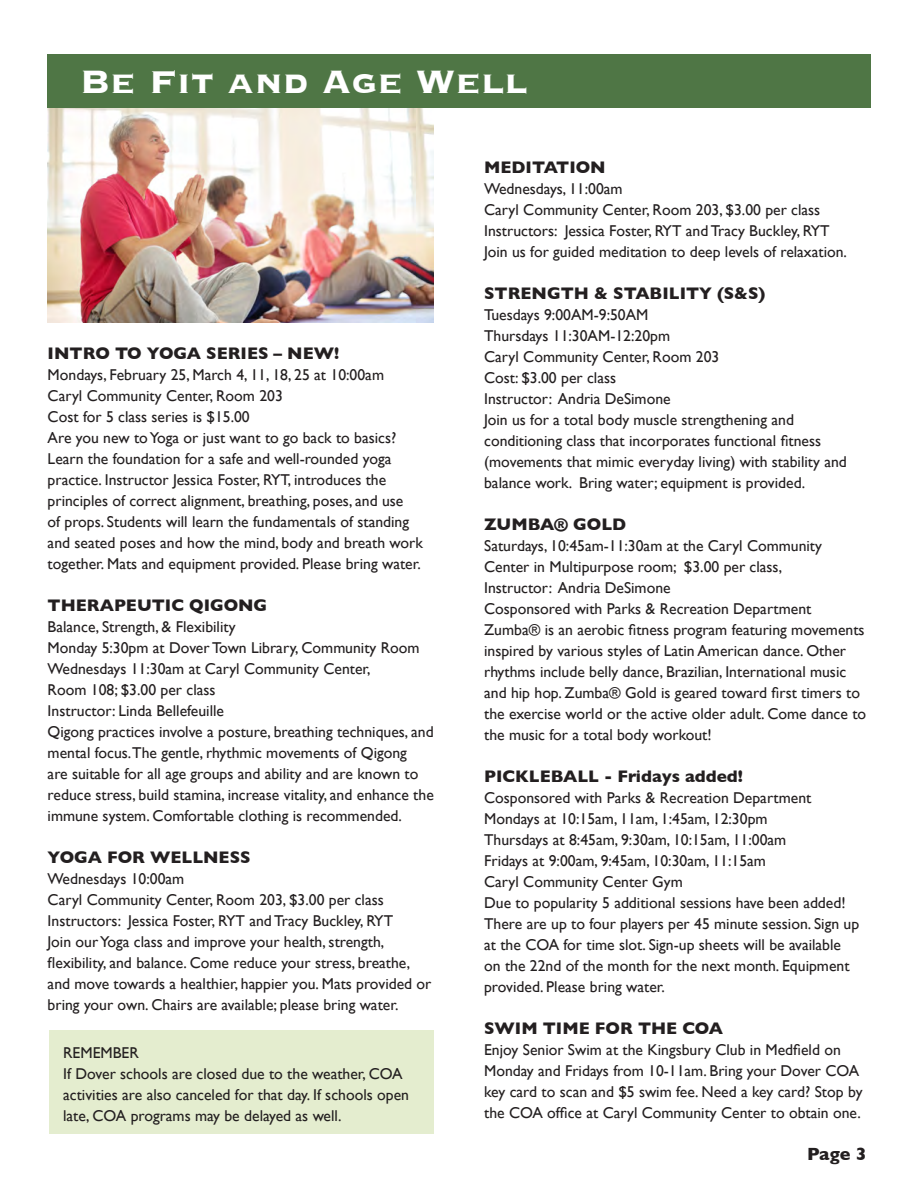
<style>
.page{position:relative;width:918px;height:1188px;background:#fff}
.page>*{position:absolute;margin:0;border:0;box-sizing:border-box;transform-origin:0 0}
.t1{font:700 42px "Copperplate";color:#fff}
.t2{font:700 18px "Gill Sans";color:#231f20}
.t3{font:700 17.1px "Gill Sans";color:#231f20}
.t4{font:15.6px/21px "Gill Sans";color:#231f20}
</style>
<div class="page">
<img style="left:47px;top:106px;width:387px;height:217px">
<div style="left:48px;top:54px;width:823px;height:54px;background:#4f7645"></div>
<div style="left:49px;top:1030px;width:385px;height:104px;background:#e4edcf"></div>
<p class="t1" style="left:80px;top:54px;width:449px">Be Fit and Age Well</p>
<p class="t3" style="left:48px;top:340px;width:293px">INTRO TO YOGA SERIES – NEW!</p>
<p class="t4" style="left:48px;top:364px;width:338px">Mondays, February 25, March 4, 11, 18, 25 at 10:00am</p>
<p class="t4" style="left:48px;top:385px;width:237px">Caryl Community Center, Room 203</p>
<p class="t4" style="left:48px;top:406px;width:204px">Cost for 5 class series is $15.00</p>
<p class="t4" style="left:48px;top:427px;width:377px">Are you new to Yoga or just want to go back to basics?<br>Learn the foundation for a safe and well-rounded yoga practice. Instructor Jessica Foster, RYT, introduces the principles of correct alignment, breathing, poses, and use<br>of props. Students will learn the fundamentals of standing and seated poses and how the mind, body and breath work together. Mats and equipment provided. Please bring water.</p>
<p class="t3" style="left:48px;top:592px;width:221px">THERAPEUTIC QIGONG</p>
<p class="t4" style="left:48px;top:616px;width:189px">Balance, Strength, &amp; Flexibility</p>
<p class="t4" style="left:48px;top:637px;width:374px">Monday 5:30pm at Dover Town Library, Community Room</p>
<p class="t4" style="left:48px;top:658px;width:324px">Wednesdays 11:30am at Caryl Community Center,</p>
<p class="t4" style="left:48px;top:679px;width:169px">Room 108; $3.00 per class</p>
<p class="t4" style="left:48px;top:700px;width:178px">Instructor: Linda Bellefeuille</p>
<p class="t4" style="left:48px;top:721px;width:388px">Qigong practices involve a posture, breathing techniques, and mental focus.The gentle, rhythmic movements of Qigong<br>are suitable for all age groups and ability and are known to reduce stress, build stamina, increase vitality, and enhance the immune system. Comfortable clothing is recommended.</p>
<p class="t3" style="left:48px;top:844px;width:204px">YOGA FOR WELLNESS</p>
<p class="t4" style="left:48px;top:868px;width:138px">Wednesdays 10:00am</p>
<p class="t4" style="left:48px;top:889px;width:338px">Caryl Community Center, Room 203, $3.00 per class</p>
<p class="t4" style="left:48px;top:910px;width:347px">Instructors: Jessica Foster, RYT and Tracy Buckley, RYT</p>
<p class="t4" style="left:48px;top:931px;width:385px">Join our Yoga class and improve your health, strength, flexibility, and balance. Come reduce your stress, breathe, and move towards a healthier, happier you. Mats provided or bring your own. Chairs are available; please bring water.</p>
<p class="t4" style="left:63px;top:1042px;width:77px">REMEMBER</p>
<p class="t4" style="left:63px;top:1063px;width:347px">If Dover schools are closed due to the weather, COA activities are also canceled for that day. If schools open late, COA programs may be delayed as well.</p>
<p class="t3" style="left:484px;top:154px;width:123px">MEDITATION</p>
<p class="t4" style="left:484px;top:179px;width:140px">Wednesdays, 11:00am</p>
<p class="t4" style="left:484px;top:200px;width:338px">Caryl Community Center, Room 203, $3.00 per class</p>
<p class="t4" style="left:484px;top:221px;width:347px">Instructors: Jessica Foster, RYT and Tracy Buckley, RYT</p>
<p class="t4" style="left:484px;top:242px;width:364px">Join us for guided meditation to deep levels of relaxation.</p>
<p class="t3" style="left:484px;top:280px;width:283px">STRENGTH &amp; STABILITY (S&amp;S)</p>
<p class="t4" style="left:484px;top:305px;width:166px">Tuesdays 9:00AM-9:50AM</p>
<p class="t4" style="left:484px;top:326px;width:187px">Thursdays 11:30AM-12:20pm</p>
<p class="t4" style="left:484px;top:347px;width:237px">Caryl Community Center, Room 203</p>
<p class="t4" style="left:484px;top:368px;width:134px">Cost: $3.00 per class</p>
<p class="t4" style="left:484px;top:389px;width:188px">Instructor: Andria DeSimone</p>
<p class="t4" style="left:484px;top:410px;width:364px">Join us for a total body muscle strengthening and conditioning class that incorporates functional fitness (movements that mimic everyday living) with stability and balance work. Bring water; equipment is provided.</p>
<p class="t3" style="left:484px;top:511px;width:144px">ZUMBA® GOLD</p>
<p class="t4" style="left:484px;top:536px;width:339px">Saturdays, 10:45am-11:30am at the Caryl Community<br>Center in Multipurpose room; $3.00 per class,</p>
<p class="t4" style="left:484px;top:578px;width:188px">Instructor: Andria DeSimone</p>
<p class="t4" style="left:484px;top:599px;width:329px">Cosponsored with Parks &amp; Recreation Department</p>
<p class="t4" style="left:484px;top:620px;width:384px">Zumba® is an aerobic fitness program featuring movements inspired by various styles of Latin American dance. Other rhythms include belly dance, Brazilian, International music and hip hop. Zumba® Gold is geared toward first timers to the exercise world or the active older adult. Come dance to the music for a total body workout!</p>
<p class="t3" style="left:484px;top:763px;width:260px">PICKLEBALL - Fridays added!</p>
<p class="t4" style="left:484px;top:788px;width:329px">Cosponsored with Parks &amp; Recreation Department</p>
<p class="t4" style="left:484px;top:809px;width:285px">Mondays at 10:15am, 11am, 1:45am, 12:30pm</p>
<p class="t4" style="left:484px;top:830px;width:304px">Thursdays at 8:45am, 9:30am, 10:15am, 11:00am</p>
<p class="t4" style="left:484px;top:851px;width:283px">Fridays at 9:00am, 9:45am, 10:30am, 11:15am</p>
<p class="t4" style="left:484px;top:872px;width:200px">Caryl Community Center Gym</p>
<p class="t4" style="left:484px;top:893px;width:377px">Due to popularity 5 additional sessions have been added!<br>There are up to four players per 45 minute session. Sign up at the COA for time slot. Sign-up sheets will be available on the 22nd of the month for the next month. Equipment provided. Please bring water.</p>
<p class="t3" style="left:484px;top:1015px;width:240px">SWIM TIME FOR THE COA</p>
<p class="t4" style="left:484px;top:1040px;width:380px">Enjoy Senior Swim at the Kingsbury Club in Medfield on Monday and Fridays from 10-11am. Bring your Dover COA key card to scan and $5 swim fee. Need a key card? Stop by the COA office at Caryl Community Center to obtain one.</p>
<p class="t2" style="left:807px;top:1140px;width:61px">Page 3</p>
</div>
